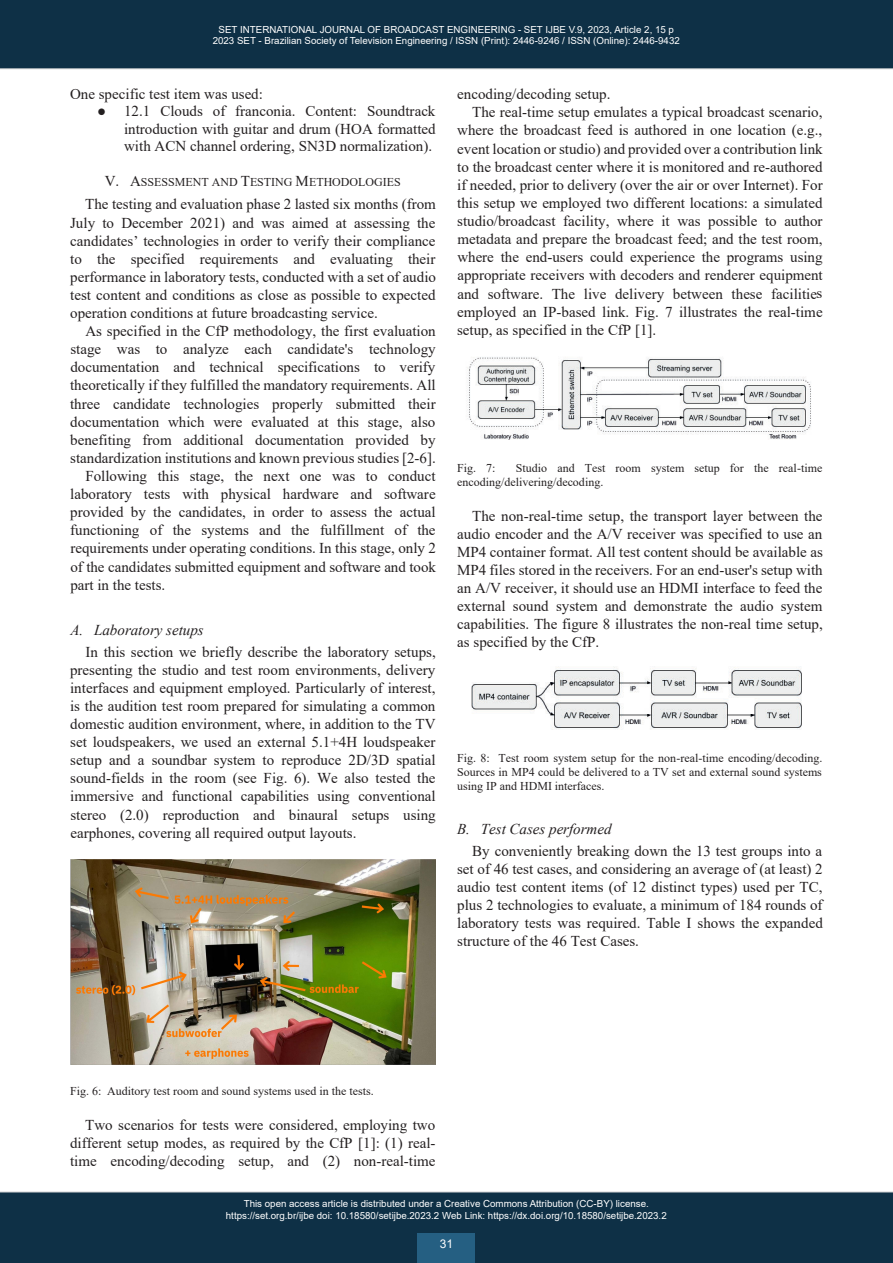
<style>
.page{position:relative;width:893px;height:1263px;background:#fff}
.page>*{position:absolute;margin:0;border:0;box-sizing:border-box;transform-origin:0 0}
.t1{font:15px/18.1px "Times New Roman";color:#231f20;text-align:justify}
.t2{font:italic 15px "Times New Roman";color:#231f20}
.t3{font:12px/13.8px "Times New Roman";color:#231f20}
.t4{font:12px "Arial";color:#fff}
.t5{font:9.75px/11.7px "Arial";color:#fff;text-align:center}
.s1{font-size:15px}
</style>
<div class="page">
<img style="left:70px;top:859px;width:366px;height:206px">
<img style="left:467px;top:357px;width:344px;height:83px">
<img style="left:471px;top:666px;width:331px;height:64px">
<div style="left:0;top:0;width:893px;height:69px;background:#0e3046"></div>
<div style="left:0;top:1192px;width:893px;height:71px;background:#0e3046"></div>
<div style="left:418px;top:1233px;width:57px;height:30px;background:#255f82"></div>
<p class="t5" style="left:213px;top:23px;width:469px">SET INTERNATIONAL JOURNAL OF BROADCAST ENGINEERING - SET IJBE V.9, 2023, Article 2, 15 p<br>2023 SET - Brazilian Society of Television Engineering / ISSN (Print): 2446-9246 / ISSN (Online): 2446-9432</p>
<p class="t1" style="left:124px;top:86px;width:313px;line-height:17.2px;text-align:left;text-indent:-54px">One specific test item was used:<br>12.1 Clouds of franconia. Content: Soundtrack introduction with guitar and drum (HOA formatted with ACN channel ordering, SN3D normalization).</p>
<p class="t3" style="left:105px;top:175px;width:298px"><span class="s1">V. A</span>SSESSMENT AND <span class="s1">T</span>ESTING <span class="s1">M</span>ETHODOLOGIES</p>
<p class="t1" style="left:70px;top:195px;width:367px;text-indent:15px">The testing and evaluation phase 2 lasted six months (from July to December 2021) and was aimed at assessing the candidates’ technologies in order to verify their compliance to the specified requirements and evaluating their performance in laboratory tests, conducted with a set of audio test content and conditions as close as possible to expected operation conditions at future broadcasting service.</p>
<p class="t1" style="left:85px;top:322px;width:352px">As specified in the CfP methodology, the first evaluation</p>
<p class="t1" style="left:70px;top:340px;width:367px">stage was to analyze each candidate's technology</p>
<p class="t1" style="left:70px;top:358px;width:366px">documentation and technical specifications to verify</p>
<p class="t1" style="left:70px;top:376px;width:367px">theoretically if they fulfilled the mandatory requirements. All</p>
<p class="t1" style="left:70px;top:394px;width:367px">three candidate technologies properly submitted their</p>
<p class="t1" style="left:70px;top:413px;width:367px">documentation which were evaluated at this stage, also</p>
<p class="t1" style="left:70px;top:431px;width:367px">benefiting from additional documentation provided by</p>
<p class="t1" style="left:70px;top:449px;width:367px">standardization institutions and known previous studies [2-6].</p>
<p class="t1" style="left:85px;top:467px;width:352px">Following this stage, the next one was to conduct</p>
<p class="t1" style="left:70px;top:485px;width:367px">laboratory tests with physical hardware and software</p>
<p class="t1" style="left:70px;top:503px;width:367px">provided by the candidates, in order to assess the actual</p>
<p class="t1" style="left:70px;top:521px;width:367px">functioning of the systems and the fulfillment of the</p>
<p class="t1" style="left:70px;top:539px;width:367px">requirements under operating conditions. In this stage, only 2</p>
<p class="t1" style="left:70px;top:557px;width:367px">of the candidates submitted equipment and software and took</p>
<p class="t1" style="left:70px;top:576px;width:96px">part in the tests.</p>
<p class="t2" style="left:70px;top:622px;width:135px">A. Laboratory setups</p>
<p class="t1" style="left:70px;top:643px;width:367px;text-indent:15px">In this section we briefly describe the laboratory setups, presenting the studio and test room environments, delivery interfaces and equipment employed. Particularly of interest, is the audition test room prepared for simulating a common domestic audition environment, where, in addition to the TV set loudspeakers, we used an external 5.1+4H loudspeaker setup and a soundbar system to reproduce 2D/3D spatial sound-fields in the room (see Fig. 6). We also tested the immersive and functional capabilities using conventional stereo (2.0) reproduction and binaural setups using earphones, covering all required output layouts.</p>
<p class="t1" style="left:457px;top:85px;width:155px">encoding/decoding setup.</p>
<p class="t1" style="left:472px;top:103px;width:352px">The real-time setup emulates a typical broadcast scenario,</p>
<p class="t1" style="left:457px;top:121px;width:366px">where the broadcast feed is authored in one location (e.g.,</p>
<p class="t1" style="left:457px;top:139px;width:367px">event location or studio) and provided over a contribution link</p>
<p class="t1" style="left:457px;top:158px;width:367px">to the broadcast center where it is monitored and re-authored</p>
<p class="t1" style="left:457px;top:176px;width:367px">if needed, prior to delivery (over the air or over Internet). For</p>
<p class="t1" style="left:457px;top:194px;width:367px">this setup we employed two different locations: a simulated</p>
<p class="t1" style="left:457px;top:212px;width:367px">studio/broadcast facility, where it was possible to author</p>
<p class="t1" style="left:457px;top:230px;width:367px">metadata and prepare the broadcast feed; and the test room,</p>
<p class="t1" style="left:457px;top:248px;width:367px">where the end-users could experience the programs using</p>
<p class="t1" style="left:457px;top:266px;width:367px">appropriate receivers with decoders and renderer equipment</p>
<p class="t1" style="left:457px;top:284px;width:366px">and software. The live delivery between these facilities</p>
<p class="t1" style="left:457px;top:302px;width:367px">employed an IP-based link. Fig. 7 illustrates the real-time</p>
<p class="t1" style="left:457px;top:320px;width:201px">setup, as specified in the CfP [1].</p>
<p class="t3" style="left:457px;top:461px;width:40px">Fig. 7:</p>
<p class="t3" style="left:457px;top:461px;width:367px;text-indent:59px">Studio and Test room system setup for the real-time encoding/delivering/decoding.</p>
<p class="t1" style="left:457px;top:507px;width:367px;text-indent:15px">The non-real-time setup, the transport layer between the audio encoder and the A/V receiver was specified to use an MP4 container format. All test content should be available as MP4 files stored in the receivers. For an end-user's setup with an A/V receiver, it should use an HDMI interface to feed the external sound system and demonstrate the audio system capabilities. The figure 8 illustrates the non-real time setup, as specified by the CfP.</p>
<p class="t3" style="left:457px;top:752px;width:367px;text-align:justify">Fig. 8: Test room system setup for the non-real-time encoding/decoding.<br>Sources in MP4 could be delivered to a TV set and external sound systems using IP and HDMI interfaces.</p>
<p class="t2" style="left:457px;top:820px;width:156px">B. Test Cases performed</p>
<p class="t1" style="left:457px;top:841px;width:367px;text-indent:15px">By conveniently breaking down the 13 test groups into a set of 46 test cases, and considering an average of (at least) 2 audio test content items (of 12 distinct types) used per TC, plus 2 technologies to evaluate, a minimum of 184 rounds of laboratory tests was required. Table I shows the expanded structure of the 46 Test Cases.</p>
<p class="t3" style="left:70px;top:1084px;width:305px">Fig. 6: Auditory test room and sound systems used in the tests.</p>
<p class="t1" style="left:70px;top:1116px;width:367px;text-indent:15px">Two scenarios for tests were considered, employing two different setup modes, as required by the CfP [1]: (1) real&shy;time encoding/decoding setup, and (2) non-real-time</p>
<p class="t5" style="left:226px;top:1198px;width:442px">This open access article is distributed under a Creative Commons Attribution (CC-BY) license. https://set.org.br/ijbe doi: 10.18580/setijbe.2023.2 Web Link: https://dx.doi.org/10.18580/setijbe.2023.2</p>
<p class="t4" style="left:440px;top:1237px;width:15px">31</p>
</div>
